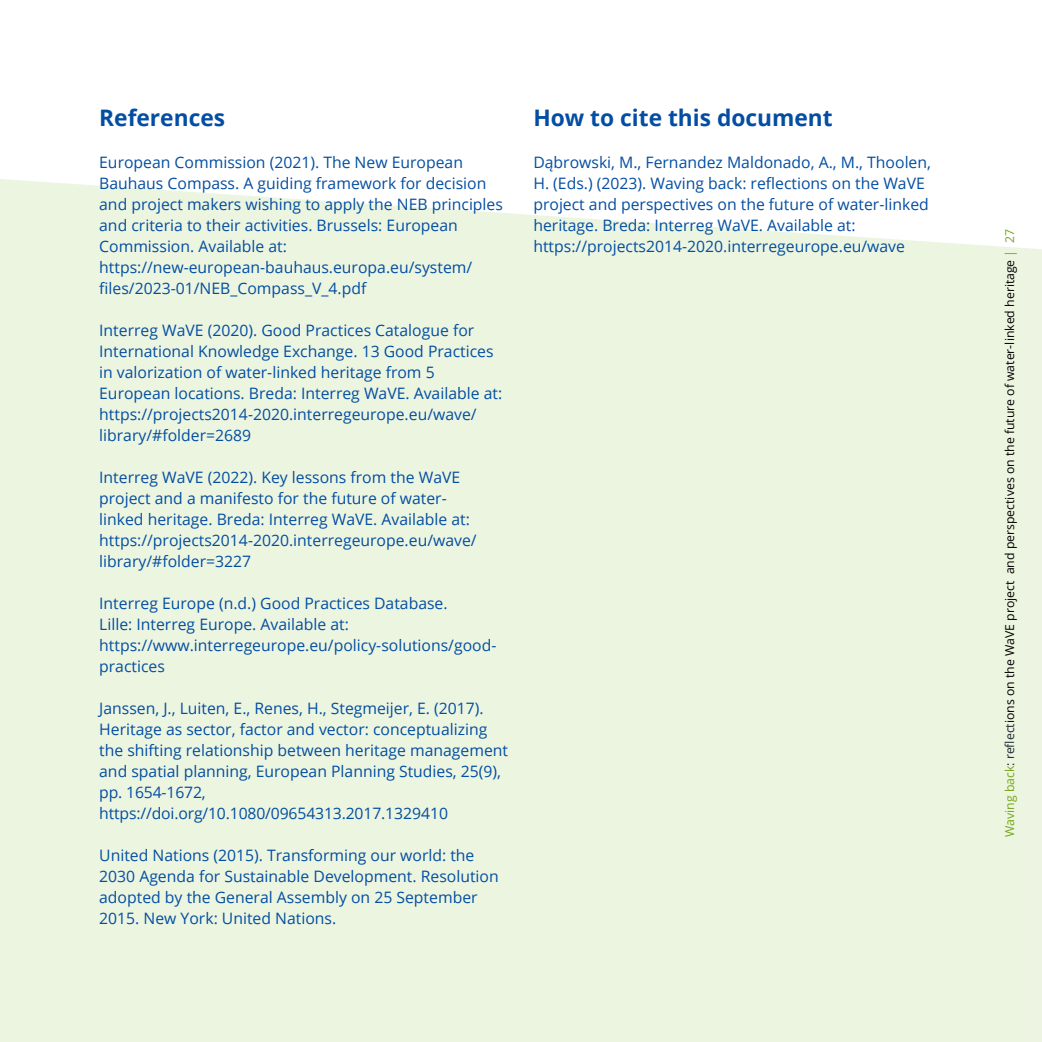
<style>
.page{position:relative;width:1042px;height:1042px;background:#fff}
.page>*{position:absolute;margin:0;border:0;box-sizing:border-box;transform-origin:0 0}
.t1{font:700 22.75px "Open Sans";color:#034ea2}
.t2{font:15.75px/21px "Open Sans";color:#034ea2}
.t3{font:12.25px "Open Sans";color:#000}
.s1{color:#75a71a}
.s2{color:#1b2630}
</style>
<div class="page">
<div style="left:0;top:252px;width:1042px;height:790px;background:#ecf5e0"></div>
<svg style="left:0;top:179px;width:1042px;height:73px;fill:#ecf5e0"></svg>
<h1 class="t1" style="left:99px;top:102px;width:127px">References</h1>
<p class="t2" style="left:99px;top:151px;width:405px">European Commission (2021). The New European Bauhaus Compass. A guiding framework for decision and project makers wishing to apply the NEB principles and criteria to their activities. Brussels: European Commission. Available at: https://new-european-bauhaus.europa.eu/system/ files/2023-01/NEB_Compass_V_4.pdf</p>
<p class="t2" style="left:99px;top:319px;width:404px">Interreg WaVE (2020). Good Practices Catalogue for International Knowledge Exchange. 13 Good Practices in valorization of water-linked heritage from 5<br>European locations. Breda: Interreg WaVE. Available at: https://projects2014-2020.interregeurope.eu/wave/ library/#folder=2689</p>
<p class="t2" style="left:99px;top:466px;width:379px">Interreg WaVE (2022). Key lessons from the WaVE project and a manifesto for the future of water&shy;linked heritage. Breda: Interreg WaVE. Available at: https://projects2014-2020.interregeurope.eu/wave/ library/#folder=3227</p>
<p class="t2" style="left:99px;top:592px;width:399px">Interreg Europe (n.d.) Good Practices Database.<br>Lille: Interreg Europe. Available at: https://www.interregeurope.eu/policy-solutions/good&shy;practices</p>
<p class="t2" style="left:99px;top:697px;width:410px">Janssen, J., Luiten, E., Renes, H., Stegmeijer, E. (2017).<br>Heritage as sector, factor and vector: conceptualizing the shifting relationship between heritage management and spatial planning, European Planning Studies, 25(9), pp. 1654-1672, https://doi.org/10.1080/09654313.2017.1329410</p>
<p class="t2" style="left:99px;top:844px;width:401px">United Nations (2015). Transforming our world: the 2030 Agenda for Sustainable Development. Resolution adopted by the General Assembly on 25 September 2015. New York: United Nations.</p>
<h1 class="t1" style="left:533px;top:102px;width:301px">How to cite this document</h1>
<p class="t2" style="left:533px;top:151px;width:399px">Dąbrowski, M., Fernandez Maldonado, A., M., Thoolen, H. (Eds.) (2023). Waving back: reflections on the WaVE project and perspectives on the future of water-linked heritage. Breda: Interreg WaVE. Available at: https://projects2014-2020.interregeurope.eu/wave</p>
<p class="t3" style="left:1001px;top:837px;width:609px;rotate:-90deg"><span class="s1">Waving back</span><span class="s2">: reflect</span>ions on the WaVE project and perspectives on the future of water-linked heritage <span class="s1">| 27</span></p>
</div>
